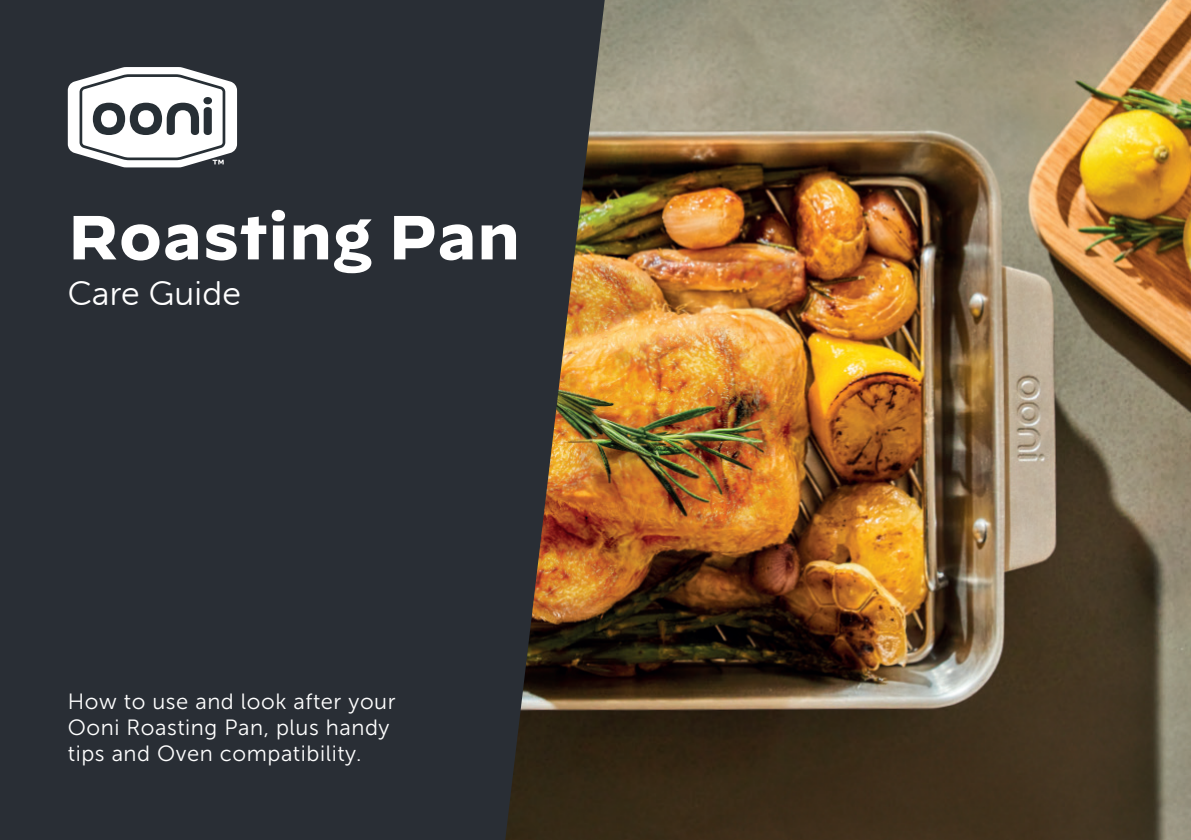
<style>
.page{position:relative;width:1191px;height:840px;background:#fff}
.page>*{position:absolute;margin:0;border:0;box-sizing:border-box;transform-origin:0 0}
.t1{font:700 62px "Decimal";letter-spacing:.01em;color:#fff}
.t2{font:34px "Museo Sans Rounded 300";letter-spacing:.01em;color:#fff}
.t3{font:22px/26px "Museo Sans 300";letter-spacing:.025em;color:#fff}
</style>
<div class="page">
<div style="left:0;top:0;width:1191px;height:839px;background:#292e35"></div>
<svg style="left:68px;top:67px;width:169px;height:100px"></svg>
<img style="left:505px;top:0;width:686px;height:839px">
<h1 class="t1" style="left:68px;top:201px;width:454px">Roasting Pan</h1>
<h2 class="t2" style="left:68px;top:275px;width:175px">Care Guide</h2>
<p class="t3" style="left:68px;top:688px;width:329px">How to use and look after your<br>Ooni Roasting Pan, plus handy tips and Oven compatibility.</p>
</div>
